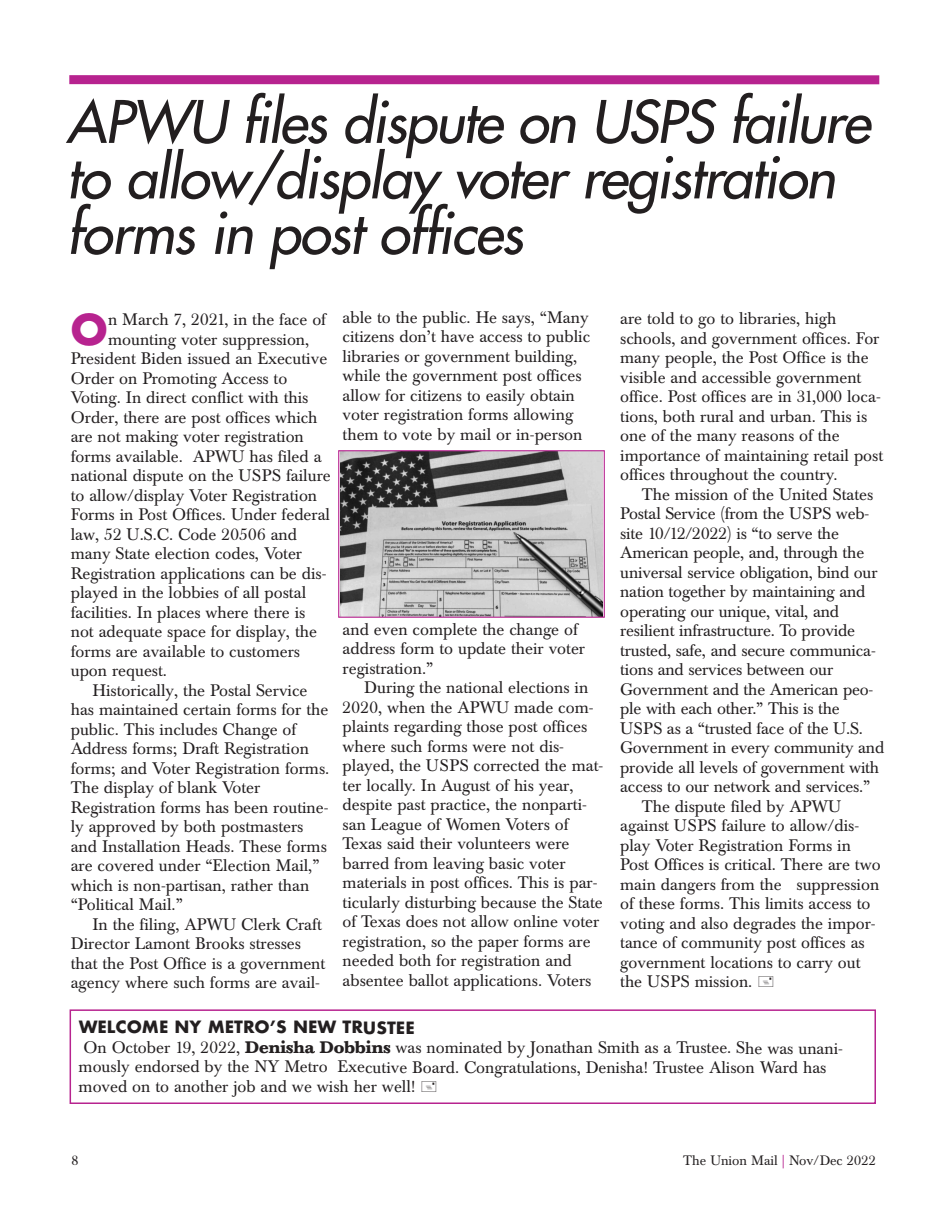
<style>
.page{position:relative;width:945px;height:1215px;background:#fff}
.page>*{position:absolute;margin:0;border:0;box-sizing:border-box;transform-origin:0 0}
.t1{font:italic 57px/55.5px "Futura";letter-spacing:-.025em;color:#231f20}
.t2{font:700 41.25px "Futura";color:#b7238f}
.t3{font:16.5px/19.5px "Baskerville BE";color:#231f20}
.t4{font:700 16.5px "Futura";color:#231f20}
.t5{font:13.5px "Baskerville BE";color:#231f20}
.s1{font-weight:700}
.s2{color:#b7238f}
</style>
<div class="page">
<div style="left:69px;top:75px;width:810px;height:9px;background:#b7238f"></div>
<img style="left:341px;top:452px;width:261px;height:164px">
<div style="left:338px;top:450px;width:267px;height:168px;border:1px solid #b7238f"></div>
<div style="left:70px;top:1009px;width:806px;height:95px;border:2px solid #b7238f"></div>
<h1 class="t1" style="left:66px;top:98px;width:805px">APWU files dispute on USPS failure to allow/display voter registration forms in post offices</h1>
<h2 class="t2" style="left:70px;top:299px;width:40px">O</h2>
<p class="t3" style="left:108px;top:312px;width:220px">n March 7, 2021, in the face of</p>
<p class="t3" style="left:108px;top:331px;width:203px">mounting voter suppression,</p>
<p class="t3" style="left:71px;top:351px;width:258px">President Biden issued an Executive</p>
<p class="t3" style="left:71px;top:370px;width:218px">Order on Promoting Access to</p>
<p class="t3" style="left:71px;top:390px;width:239px">Voting. In direct conflict with this</p>
<p class="t3" style="left:71px;top:409px;width:248px">Order, there are post offices which</p>
<p class="t3" style="left:71px;top:429px;width:235px">are not making voter registration</p>
<p class="t3" style="left:71px;top:448px;width:252px">forms available. APWU has filed a</p>
<p class="t3" style="left:71px;top:468px;width:262px">national dispute on the USPS failure</p>
<p class="t3" style="left:71px;top:487px;width:248px">to allow/display Voter Registration</p>
<p class="t3" style="left:71px;top:507px;width:261px">Forms in Post Offices. Under federal</p>
<p class="t3" style="left:71px;top:526px;width:228px">law, 52 U.S.C. Code 20506 and</p>
<p class="t3" style="left:71px;top:546px;width:233px">many State election codes, Voter</p>
<p class="t3" style="left:71px;top:565px;width:257px">Registration applications can be dis-</p>
<p class="t3" style="left:71px;top:585px;width:237px">played in the lobbies of all postal</p>
<p class="t3" style="left:71px;top:604px;width:236px">facilities. In places where there is</p>
<p class="t3" style="left:71px;top:624px;width:248px">not adequate space for display, the</p>
<p class="t3" style="left:71px;top:643px;width:231px">forms are available to customers</p>
<p class="t3" style="left:71px;top:663px;width:98px">upon request.</p>
<p class="t3" style="left:92px;top:682px;width:217px">Historically, the Postal Service</p>
<p class="t3" style="left:71px;top:702px;width:259px">has maintained certain forms for the</p>
<p class="t3" style="left:71px;top:721px;width:227px">public. This includes Change of</p>
<p class="t3" style="left:71px;top:741px;width:240px">Address forms; Draft Registration</p>
<p class="t3" style="left:71px;top:760px;width:260px">forms; and Voter Registration forms.</p>
<p class="t3" style="left:71px;top:780px;width:191px">The display of blank Voter</p>
<p class="t3" style="left:71px;top:799px;width:259px">Registration forms has been routine-</p>
<p class="t3" style="left:71px;top:819px;width:234px">ly approved by both postmasters</p>
<p class="t3" style="left:71px;top:838px;width:258px">and Installation Heads. These forms</p>
<p class="t3" style="left:71px;top:858px;width:250px">are covered under “Election Mail,”</p>
<p class="t3" style="left:71px;top:877px;width:240px">which is non-partisan, rather than</p>
<p class="t3" style="left:71px;top:897px;width:114px">“Political Mail.”</p>
<p class="t3" style="left:92px;top:916px;width:231px">In the filing, APWU Clerk Craft</p>
<p class="t3" style="left:71px;top:936px;width:232px">Director Lamont Brooks stresses</p>
<p class="t3" style="left:71px;top:955px;width:256px">that the Post Office is a government</p>
<p class="t3" style="left:71px;top:975px;width:251px">agency where such forms are avail-</p>
<p class="t3" style="left:343px;top:309px;width:249px">able to the public. He says, “Many citizens don’t have access to public libraries or government building, while the government post offices allow for citizens to easily obtain voter registration forms allowing them to vote by mail or in-person</p>
<p class="t3" style="left:343px;top:621px;width:244px">and even complete the change of address form to update their voter registration.”</p>
<p class="t3" style="left:343px;top:680px;width:262px;text-indent:22px">During the national elections in 2020, when the APWU made com&shy;plaints regarding those post offices where such forms were not dis&shy;played, the USPS corrected the mat&shy;ter locally. In August of his year, despite past practice, the nonparti&shy;san League of Women Voters of Texas said their volunteers were barred from leaving basic voter materials in post offices. This is par&shy;ticularly disturbing because the State of Texas does not allow online voter registration, so the paper forms are needed both for registration and absentee ballot applications. Voters</p>
<p class="t3" style="left:620px;top:311px;width:265px">are told to go to libraries, high schools, and government offices. For many people, the Post Office is the visible and accessible government office. Post offices are in 31,000 loca&shy;tions, both rural and urban. This is one of the many reasons of the importance of maintaining retail post offices throughout the country.</p>
<p class="t3" style="left:642px;top:486px;width:233px">The mission of the United States</p>
<p class="t3" style="left:620px;top:506px;width:251px">Postal Service (from the USPS web-</p>
<p class="t3" style="left:620px;top:525px;width:220px">site 10/12/2022) is “to serve the</p>
<p class="t3" style="left:620px;top:545px;width:246px">American people, and, through the</p>
<p class="t3" style="left:620px;top:564px;width:259px">universal service obligation, bind our</p>
<p class="t3" style="left:620px;top:584px;width:247px">nation together by maintaining and</p>
<p class="t3" style="left:620px;top:603px;width:220px">operating our unique, vital, and</p>
<p class="t3" style="left:620px;top:623px;width:236px">resilient infrastructure. To provide</p>
<p class="t3" style="left:620px;top:642px;width:257px">trusted, safe, and secure communica-</p>
<p class="t3" style="left:620px;top:662px;width:215px">tions and services between our</p>
<p class="t3" style="left:620px;top:681px;width:255px">Government and the American peo-</p>
<p class="t3" style="left:620px;top:701px;width:221px">ple with each other.” This is the</p>
<p class="t3" style="left:620px;top:720px;width:244px">USPS as a “trusted face of the U.S.</p>
<p class="t3" style="left:620px;top:740px;width:266px">Government in every community and</p>
<p class="t3" style="left:620px;top:759px;width:261px">provide all levels of government with</p>
<p class="t3" style="left:620px;top:779px;width:252px">access to our network and services.”</p>
<p class="t3" style="left:642px;top:798px;width:201px">The dispute filed by APWU</p>
<p class="t3" style="left:620px;top:818px;width:241px">against USPS failure to allow/dis-</p>
<p class="t3" style="left:620px;top:837px;width:232px">play Voter Registration Forms in</p>
<p class="t3" style="left:620px;top:857px;width:262px">Post Offices is critical. There are two</p>
<p class="t3" style="left:620px;top:876px;width:261px">main dangers from the suppression</p>
<p class="t3" style="left:620px;top:896px;width:252px">of these forms. This limits access to</p>
<p class="t3" style="left:620px;top:915px;width:257px">voting and also degrades the impor-</p>
<p class="t3" style="left:620px;top:935px;width:246px">tance of community post offices as</p>
<p class="t3" style="left:620px;top:954px;width:242px">government locations to carry out</p>
<p class="t3" style="left:620px;top:974px;width:134px">the USPS mission.</p>
<p class="t4" style="left:79px;top:1015px;width:338px">WELCOME NY METRO’S NEW TRUSTEE</p>
<p class="t3" style="left:79px;top:1040px;width:766px;text-indent:5px">On October 19, 2022, <span class="s1">Denisha Dobbins</span> was nominated by Jonathan Smith as a Trustee. She was unani&shy;mously endorsed by the NY Metro Executive Board. Congratulations, Denisha! Trustee Alison Ward has moved on to another job and we wish her well!</p>
<p class="t5" style="left:71px;top:1155px;width:9px">8</p>
<p class="t5" style="left:683px;top:1155px;width:194px">The Union Mail <span class="s2">|</span> Nov/Dec 2022</p>
</div>
